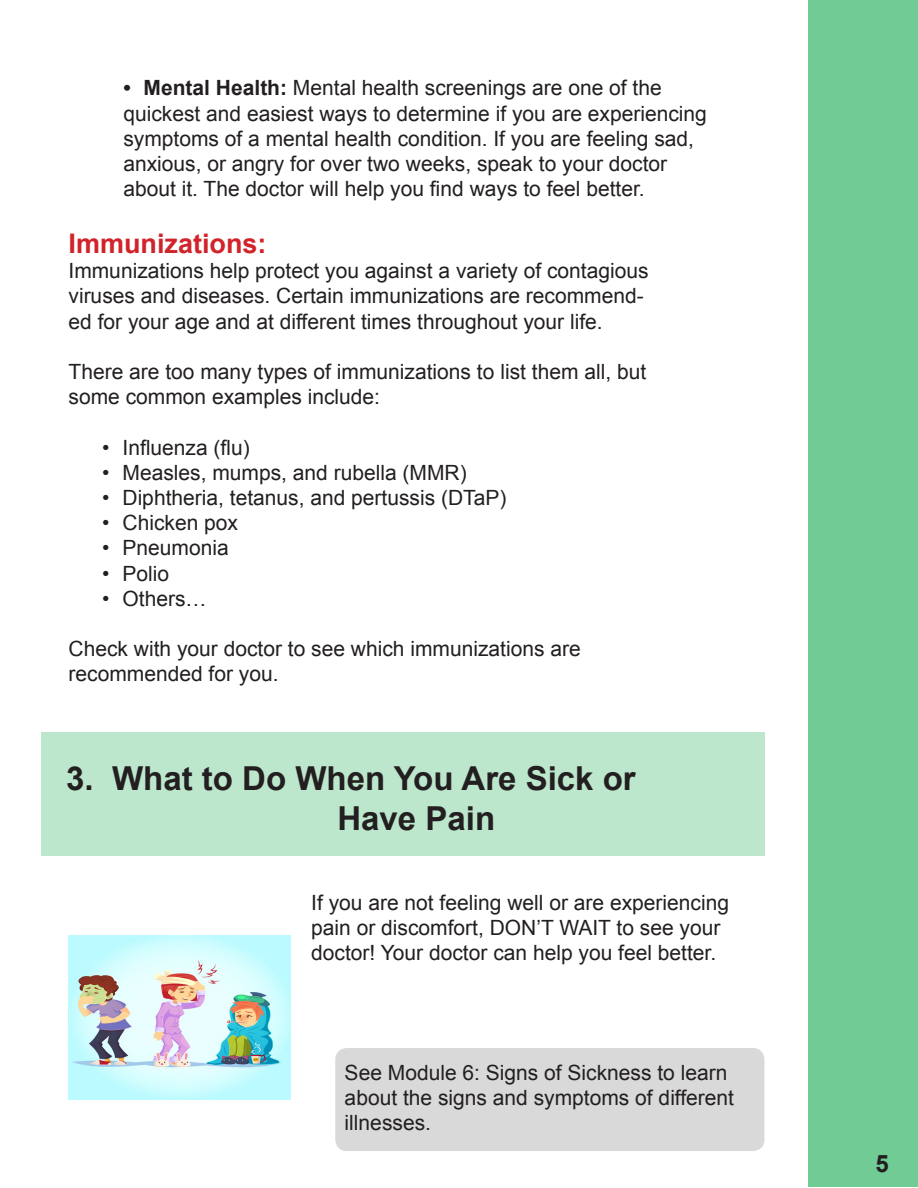
<style>
.page{position:relative;width:918px;height:1188px;background:#fff}
.page>*{position:absolute;margin:0;border:0;box-sizing:border-box;transform-origin:0 0}
.t1{font:700 33px "Arial";color:#231f20}
.t2{font:700 27px "Arial";color:#d1232a}
.t3{font:700 24px "Arial";color:#231f20}
.t4{font:21px/25.2px "Arial";color:#231f20}
.s1{font-weight:700}
</style>
<div class="page">
<div style="left:809px;top:0;width:109px;height:1186px;background:#71cb94"></div>
<div style="left:41px;top:732px;width:723px;height:123px;background:#bce7cd"></div>
<div style="left:336px;top:1049px;width:428px;height:101px;background:#d9d9d9;border-radius:11px"></div>
<div style="left:335px;top:1048px;width:429px;height:103px;border:2px solid #d9d9d9;border-radius:11px"></div>
<img style="left:69px;top:936px;width:222px;height:164px">
<p class="t4" style="left:123px;top:76px;width:585px"><span class="s1">• Mental Health:</span> Mental health screenings are one of the quickest and easiest ways to determine if you are experiencing symptoms of a mental health condition. If you are feeling sad, anxious, or angry for over two weeks, speak to your doctor about it. The doctor will help you find ways to feel better.</p>
<p class="t2" style="left:69px;top:225px;width:200px">Immunizations:</p>
<p class="t4" style="left:69px;top:258px;width:582px">Immunizations help protect you against a variety of contagious viruses and diseases. Certain immunizations are recommend&shy;ed for your age and at different times throughout your life.</p>
<p class="t4" style="left:69px;top:359px;width:579px">There are too many types of immunizations to list them all, but some common examples include:</p>
<p class="t4" style="left:102px;top:435px;width:149px">• Influenza (flu)</p>
<p class="t4" style="left:102px;top:460px;width:366px">• Measles, mumps, and rubella (MMR)</p>
<p class="t4" style="left:102px;top:485px;width:406px">• Diphtheria, tetanus, and pertussis (DTaP)</p>
<p class="t4" style="left:102px;top:510px;width:137px">• Chicken pox</p>
<p class="t4" style="left:102px;top:536px;width:128px">• Pneumonia</p>
<p class="t4" style="left:102px;top:561px;width:68px">• Polio</p>
<p class="t4" style="left:102px;top:586px;width:106px">• Others…</p>
<p class="t4" style="left:69px;top:636px;width:514px">Check with your doctor to see which immunizations are</p>
<p class="t4" style="left:69px;top:662px;width:212px">recommended for you.</p>
<p class="t1" style="left:66px;top:757px;width:571px">3. What to Do When You Are Sick or</p>
<p class="t1" style="left:337px;top:796px;width:159px">Have Pain</p>
<p class="t4" style="left:311px;top:890px;width:419px">If you are not feeling well or are experiencing pain or discomfort, DON’T WAIT to see your doctor! Your doctor can help you feel better.</p>
<p class="t4" style="left:345px;top:1060px;width:391px">See Module 6: Signs of Sickness to learn about the signs and symptoms of different illnesses.</p>
<p class="t3" style="left:875px;top:1148px;width:15px">5</p>
</div>
